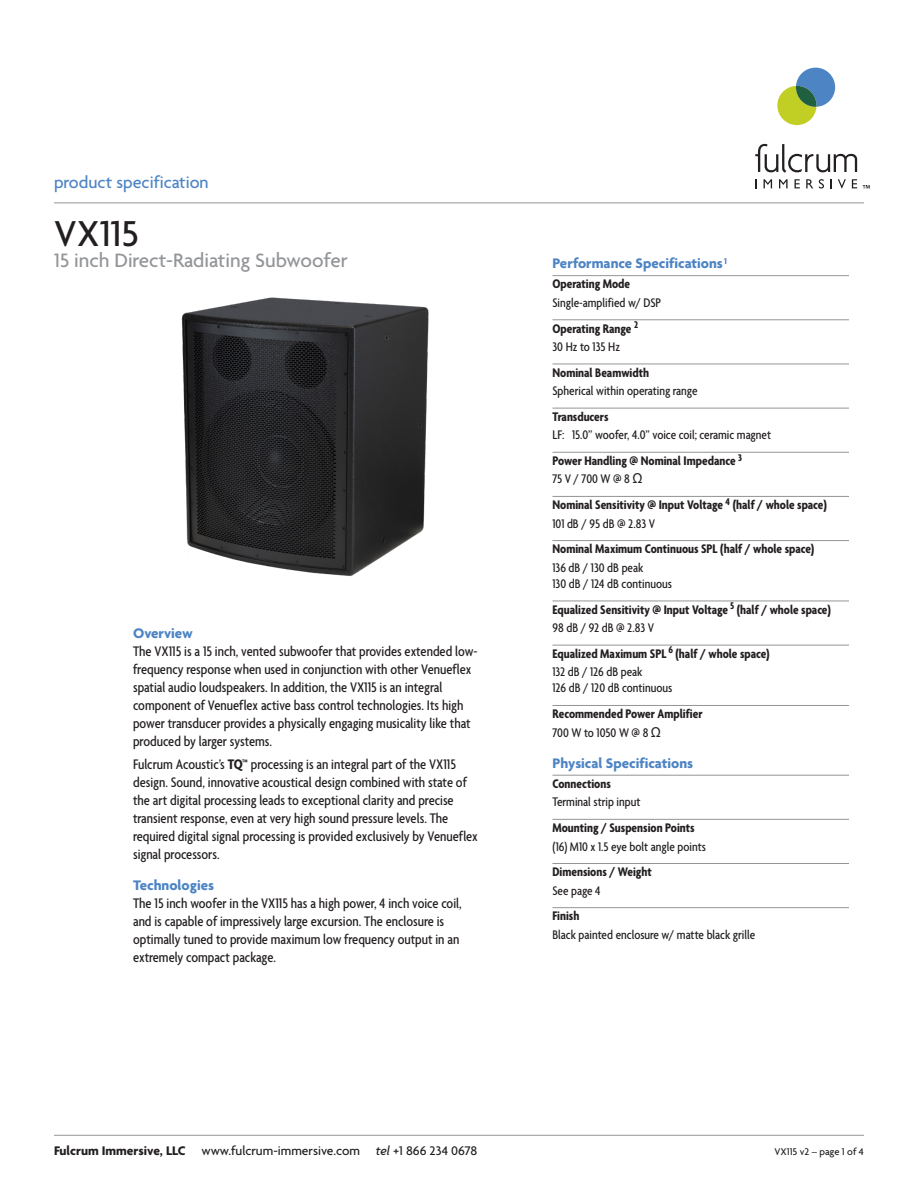
<style>
.page{position:relative;width:918px;height:1188px;background:#fff}
.page>*{position:absolute;margin:0;border:0;box-sizing:border-box;transform-origin:0 0}
.t1{font:500 39px "Agenda";color:#231f20}
.t2{font:500 21px "Agenda";color:#939598}
.t3{font:500 18px "Agenda";color:#4d84c4}
.body{font:500 condensed 15px/18px "Agenda";color:#231f20}
.blue_head{font:700 15px "Agenda";color:#4d84c4}
.data_head{font:700 condensed 13.5px "Agenda";color:#231f20}
.data{font:500 condensed 13.5px/16.2px "Agenda";color:#231f20}
.t4{font:500 13.5px "Agenda";color:#231f20}
.t5{font:500 10.5px "Agenda";color:#231f20}
.s1{font-weight:700}
.s2{font-family:"Arial";font-weight:400;font-stretch:normal}
.s3{font-style:italic}
</style>
<div class="page">
<hr style="left:54px;top:1135px;width:810px;height:1px;background:#939598">
<hr style="left:54px;top:202px;width:810px;height:1px;background:#939598">
<svg style="left:777px;top:68px;width:58px;height:57px"></svg>
<svg style="left:755px;top:144px;width:102px;height:29px"></svg>
<svg style="left:755px;top:179px;width:2px;height:9px"></svg>
<svg style="left:764px;top:179px;width:8px;height:9px"></svg>
<svg style="left:779px;top:179px;width:9px;height:9px"></svg>
<svg style="left:795px;top:179px;width:5px;height:9px"></svg>
<svg style="left:806px;top:179px;width:7px;height:9px"></svg>
<svg style="left:819px;top:179px;width:5px;height:10px"></svg>
<svg style="left:830px;top:179px;width:2px;height:9px"></svg>
<svg style="left:838px;top:179px;width:8px;height:9px"></svg>
<svg style="left:852px;top:179px;width:5px;height:9px"></svg>
<svg style="left:863px;top:185px;width:7px;height:4px"></svg>
<hr style="left:552px;top:275px;width:297px;height:1px;background:#939598">
<hr style="left:552px;top:319px;width:297px;height:1px;background:#939598">
<hr style="left:552px;top:364px;width:297px;height:1px;background:#939598">
<hr style="left:552px;top:408px;width:297px;height:1px;background:#939598">
<hr style="left:552px;top:452px;width:297px;height:1px;background:#939598">
<hr style="left:552px;top:496px;width:297px;height:1px;background:#939598">
<hr style="left:552px;top:540px;width:297px;height:1px;background:#939598">
<hr style="left:552px;top:601px;width:297px;height:1px;background:#939598">
<hr style="left:552px;top:645px;width:297px;height:1px;background:#939598">
<hr style="left:552px;top:705px;width:297px;height:1px;background:#939598">
<hr style="left:552px;top:775px;width:297px;height:1px;background:#939598">
<hr style="left:552px;top:819px;width:297px;height:1px;background:#939598">
<hr style="left:552px;top:863px;width:297px;height:1px;background:#939598">
<hr style="left:552px;top:907px;width:297px;height:1px;background:#939598">
<img style="left:181px;top:297px;width:248px;height:279px">
<p class="t3" style="left:54px;top:172px;width:156px">product specification</p>
<p class="t1" style="left:54px;top:212px;width:87px">VX115</p>
<p class="t2" style="left:54px;top:249px;width:295px">15 inch Direct-Radiating Subwoofer</p>
<p class="blue_head" style="left:133px;top:625px;width:61px">Overview</p>
<p class="body" style="left:133px;top:643px;width:346px">The VX115 is a 15 inch, vented subwoofer that provides extended low&shy;frequency response when used in conjunction with other Venueflex spatial audio loudspeakers. In addition, the VX115 is an integral component of Venueflex active bass control technologies. Its high power transducer provides a physically engaging musicality like that produced by larger systems.</p>
<p class="body" style="left:133px;top:756px;width:346px">Fulcrum Acoustic’s <span class="s1">TQ™</span> processing is an integral part of the VX115 design. Sound, innovative acoustical design combined with state of the art digital processing leads to exceptional clarity and precise transient response, even at very high sound pressure levels. The required digital signal processing is provided exclusively by Venueflex signal processors.</p>
<p class="blue_head" style="left:133px;top:877px;width:82px">Technologies</p>
<p class="body" style="left:133px;top:895px;width:330px">The 15 inch woofer in the VX115 has a high power, 4 inch voice coil, and is capable of impressively large excursion. The enclosure is optimally tuned to provide maximum low frequency output in an extremely compact package.</p>
<p class="blue_head" style="left:552px;top:255px;width:176px">Performance Specifications<sup>1</sup></p>
<p class="data_head" style="left:552px;top:277px;width:79px">Operating Mode</p>
<p class="data" style="left:552px;top:295px;width:110px">Single-amplified w/ DSP</p>
<p class="data_head" style="left:552px;top:321px;width:87px">Operating Range <sup>2</sup></p>
<p class="data" style="left:552px;top:339px;width:69px">30 Hz to 135 Hz</p>
<p class="data_head" style="left:552px;top:365px;width:98px">Nominal Beamwidth</p>
<p class="data" style="left:552px;top:384px;width:147px">Spherical within operating range</p>
<p class="data_head" style="left:552px;top:409px;width:58px">Transducers</p>
<p class="data" style="left:552px;top:428px;width:220px">LF: 15.0” woofer, 4.0” voice coil; ceramic magnet</p>
<p class="data_head" style="left:552px;top:453px;width:191px">Power Handling @ Nominal Impedance <sup>3</sup></p>
<p class="data" style="left:552px;top:472px;width:92px">75 V / 700 W @ 8 <span class="s2">Ω</span></p>
<p class="data_head" style="left:552px;top:498px;width:276px">Nominal Sensitivity @ Input Voltage <sup>4</sup> (half / whole space)</p>
<p class="data" style="left:552px;top:516px;width:104px">101 dB / 95 dB @ 2.83 V</p>
<p class="data_head" style="left:552px;top:542px;width:263px">Nominal Maximum Continuous SPL (half / whole space)</p>
<p class="data" style="left:552px;top:560px;width:121px">136 dB / 130 dB peak<br>130 dB / 124 dB continuous</p>
<p class="data_head" style="left:552px;top:602px;width:280px">Equalized Sensitivity @ Input Voltage <sup>5</sup> (half / whole space)</p>
<p class="data" style="left:552px;top:621px;width:103px">98 dB / 92 dB @ 2.83 V</p>
<p class="data_head" style="left:552px;top:646px;width:219px">Equalized Maximum SPL <sup>6</sup> (half / whole space)</p>
<p class="data" style="left:552px;top:665px;width:121px">132 dB / 126 dB peak<br>126 dB / 120 dB continuous</p>
<p class="data_head" style="left:552px;top:707px;width:152px">Recommended Power Amplifier</p>
<p class="data" style="left:552px;top:725px;width:110px">700 W to 1050 W @ 8 <span class="s2">Ω</span></p>
<p class="blue_head" style="left:552px;top:755px;width:142px">Physical Specifications</p>
<p class="data_head" style="left:552px;top:776px;width:60px">Connections</p>
<p class="data" style="left:552px;top:795px;width:89px">Terminal strip input</p>
<p class="data_head" style="left:552px;top:821px;width:144px">Mounting / Suspension Points</p>
<p class="data" style="left:552px;top:839px;width:155px">(16) M10 x 1.5 eye bolt angle points</p>
<p class="data_head" style="left:552px;top:865px;width:101px">Dimensions / Weight</p>
<p class="data" style="left:552px;top:883px;width:50px">See page 4</p>
<p class="data_head" style="left:552px;top:909px;width:28px">Finish</p>
<p class="data" style="left:552px;top:927px;width:204px">Black painted enclosure w/ matte black grille</p>
<p class="t4" style="left:54px;top:1143px;width:425px"><span class="s1">Fulcrum Immersive, LLC</span> www.fulcrum-immersive.com <span class="s3">tel</span> +1 866 234 0678</p>
<p class="t5" style="left:774px;top:1146px;width:91px">VX115 v2 – page 1 of 4</p>
</div>
